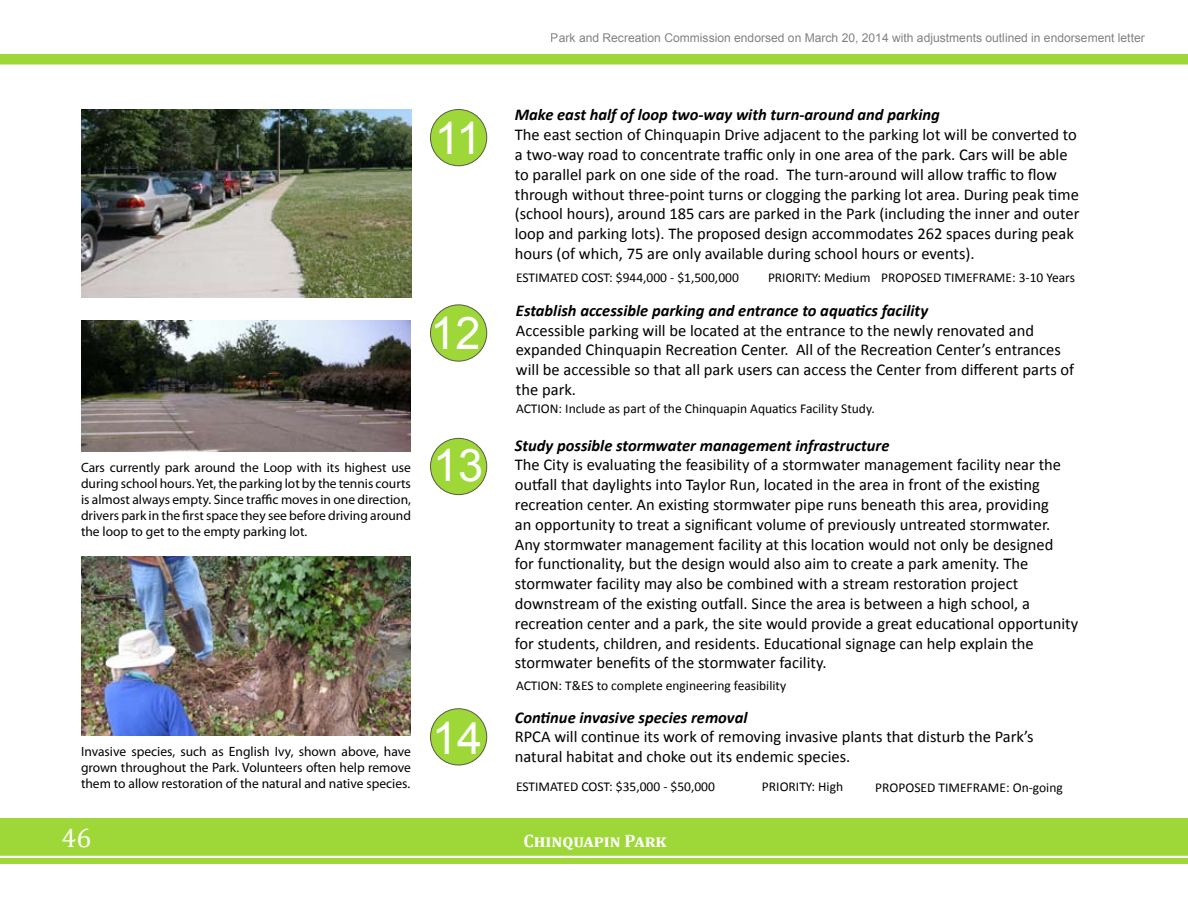
<style>
.page{position:relative;width:1188px;height:918px;background:#fff}
.page>*{position:absolute;margin:0;border:0;box-sizing:border-box;transform-origin:0 0}
.t1{font:45px "Arial";color:#fff}
.t2{font:27px "Cambria";color:#fff}
.t3{font:700 18px "Cambria";letter-spacing:.01em;color:#fff}
.t4{font:16.5px/19.8px "Calibri";color:#000}
.t5{font:italic 700 16.5px "Calibri";color:#000}
.t6{font:13.5px/16.2px "Myriad Pro";color:#000;text-align:justify}
.t7{font:13.5px "Calibri";color:#000}
.t8{font:12.15px "Arial";color:rgb(0 0 0/.5)}
</style>
<div class="page">
<div style="left:0;top:819px;width:1188px;height:45px;background:#9ed838"></div>
<div style="left:1px;top:55px;width:1186px;height:9px;background:#9ed838"></div>
<div style="left:0;top:54px;width:1188px;height:10px;border:2px solid #9ed838"></div>
<hr style="left:0;top:856px;width:1188px;height:2px;background:#fff">
<div style="left:430px;top:438px;width:57px;height:57px;background:#9ed838;border-radius:50%"></div>
<div style="left:430px;top:438px;width:57px;height:57px;border:1px solid #5a5a41;border-radius:50%"></div>
<div style="left:430px;top:709px;width:57px;height:56px;background:#9ed838;border-radius:50%"></div>
<div style="left:430px;top:708px;width:57px;height:57px;border:1px solid #5a5a41;border-radius:50%"></div>
<div style="left:430px;top:110px;width:57px;height:56px;background:#9ed838;border-radius:50%"></div>
<div style="left:430px;top:109px;width:57px;height:57px;border:1px solid #5a5a41;border-radius:50%"></div>
<div style="left:430px;top:305px;width:57px;height:56px;background:#9ed838;border-radius:50%"></div>
<div style="left:430px;top:304px;width:57px;height:58px;border:1px solid #5a5a41;border-radius:50%"></div>
<img style="left:81px;top:556px;width:330px;height:179px">
<img style="left:81px;top:109px;width:330px;height:188px">
<img style="left:81px;top:320px;width:330px;height:132px">
<h1 class="t1" style="left:435px;top:109px;width:48px">11</h1>
<h1 class="t1" style="left:431px;top:304px;width:52px">12</h1>
<p class="t6" style="left:81px;top:459px;width:332px">Cars currently park around the Loop with its highest use during school hours. Yet, the parking lot by the tennis courts is almost always empty. Since traffic moves in one direction, drivers park in the first space they see before driving around the loop to get to the empty parking lot.</p>
<h1 class="t1" style="left:433px;top:436px;width:52px">13</h1>
<p class="t6" style="left:81px;top:743px;width:332px">Invasive species, such as English Ivy, shown above, have grown throughout the Park. Volunteers often help remove them to allow restoration of the natural and native species.</p>
<h1 class="t1" style="left:432px;top:709px;width:52px">14</h1>
<p class="t8" style="left:551px;top:30px;width:595px">Park and Recreation Commission endorsed on March 20, 2014 with adjustments outlined in endorsement letter</p>
<p class="t5" style="left:515px;top:104px;width:427px">Make east half of loop two-way with turn-around and parking</p>
<p class="t4" style="left:515px;top:125px;width:566px">The east section of Chinquapin Drive adjacent to the parking lot will be converted to a two-way road to concentrate traffic only in one area of the park. Cars will be able to parallel park on one side of the road. The turn-around will allow traffic to flow through without three-point turns or clogging the parking lot area. During peak time (school hours), around 185 cars are parked in the Park (including the inner and outer loop and parking lots). The proposed design accommodates 262 spaces during peak hours (of which, 75 are only available during school hours or events).</p>
<p class="t7" style="left:516px;top:269px;width:224px">ESTIMATED COST: $944,000 - $1,500,000</p>
<p class="t7" style="left:768px;top:269px;width:309px">PRIORITY: Medium PROPOSED TIMEFRAME: 3-10 Years</p>
<p class="t5" style="left:516px;top:300px;width:414px">Establish accessible parking and entrance to aquatics facility</p>
<p class="t4" style="left:516px;top:320px;width:560px">Accessible parking will be located at the entrance to the newly renovated and expanded Chinquapin Recreation Center. All of the Recreation Center’s entrances will be accessible so that all park users can access the Center from different parts of the park.</p>
<p class="t7" style="left:516px;top:400px;width:360px">ACTION: Include as part of the Chinquapin Aquatics Facility Study.</p>
<p class="t5" style="left:515px;top:435px;width:376px">Study possible stormwater management infrastructure</p>
<p class="t4" style="left:515px;top:455px;width:565px">The City is evaluating the feasibility of a stormwater management facility near the outfall that daylights into Taylor Run, located in the area in front of the existing recreation center. An existing stormwater pipe runs beneath this area, providing<br>an opportunity to treat a significant volume of previously untreated stormwater.<br>Any stormwater management facility at this location would not only be designed<br>for functionality, but the design would also aim to create a park amenity. The stormwater facility may also be combined with a stream restoration project downstream of the existing outfall. Since the area is between a high school, a recreation center and a park, the site would provide a great educational opportunity for students, children, and residents. Educational signage can help explain the stormwater benefits of the stormwater facility.</p>
<p class="t7" style="left:516px;top:677px;width:272px">ACTION: T&amp;ES to complete engineering feasibility</p>
<p class="t5" style="left:515px;top:707px;width:234px">Continue invasive species removal</p>
<p class="t4" style="left:515px;top:727px;width:520px">RPCA will continue its work of removing invasive plants that disturb the Park’s</p>
<p class="t4" style="left:515px;top:747px;width:337px">natural habitat and choke out its endemic species.</p>
<p class="t7" style="left:516px;top:777px;width:200px">ESTIMATED COST: $35,000 - $50,000</p>
<p class="t7" style="left:762px;top:777px;width:83px">PRIORITY: High</p>
<p class="t7" style="left:875px;top:779px;width:189px">PROPOSED TIMEFRAME: On-going</p>
<h2 class="t2" style="left:62px;top:822px;width:31px">46</h2>
<p class="t3" style="left:524px;top:828px;width:144px">Chinquapin Park</p>
</div>
